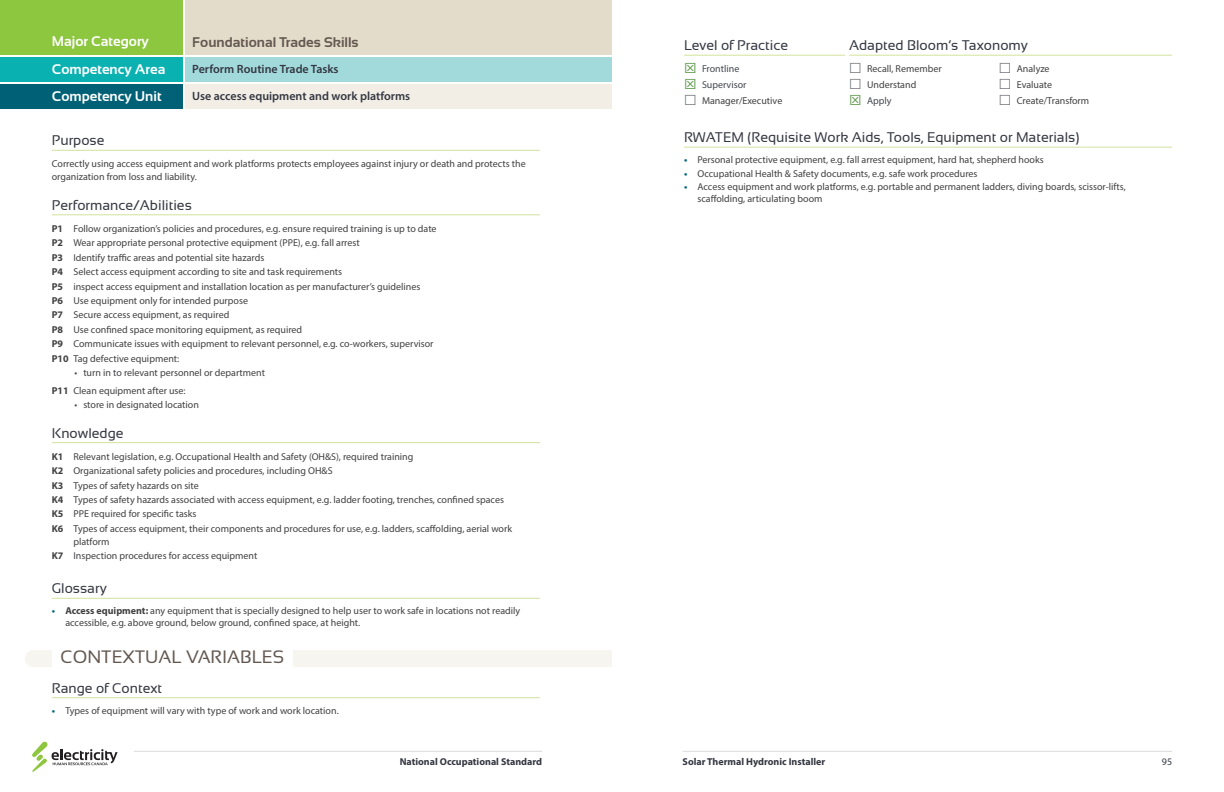
<style>
.page{position:relative;width:1224px;height:792px;background:#fff}
.page>*{position:absolute;margin:0;border:0;box-sizing:border-box;transform-origin:0 0}
.Hi___Contextual_Vari{font:18px "Sansation";color:#635850}
.t1{font:14px "Sansation";color:#343741}
.Major_Cat_w_Shading{font:700 14px "Sansation";color:#635850}
.Competency_Area{font:700 14px "Sansation";color:#fff}
.Competency_Unit{font:700 14px "Sansation";color:#fff}
.Column_Header_with_S{font:700 14px "Sansation";color:#fff}
.Col_2_x_beige_shadin{font:600 12px "Myriad Pro";color:#343741}
.Col_2_w_Shading_-_Le{font:600 12px "Myriad Pro";color:#343741}
.Paragraph_Body_Copy{font:10px/13px "Myriad Pro";color:#414042}
.t2{font:700 10px "Myriad Pro";color:#343741}
.t3{font:10px "Myriad Pro";color:#434750}
.t4{font:10px "Myriad Pro";color:#343741}
.s1{font-weight:700}
.s2{font-weight:700;color:#086a7f}
</style>
<div class="page">
<svg style="left:32px;top:742px;width:86px;height:30px"></svg>
<hr style="left:683px;top:751px;width:489px;height:1px;background:#dedad7">
<hr style="left:134px;top:751px;width:408px;height:1px;background:#dedad7">
<hr style="left:52px;top:150px;width:488px;height:1px;background:#d1e39b">
<hr style="left:52px;top:214px;width:488px;height:1px;background:#d1e39b">
<hr style="left:52px;top:442px;width:488px;height:1px;background:#d1e39b">
<hr style="left:52px;top:598px;width:488px;height:1px;background:#d1e39b">
<div style="left:25px;top:650px;width:587px;height:17px;background:#f7f5f0"></div>
<div style="left:52px;top:649px;width:241px;height:18px;background:#fff"></div>
<hr style="left:52px;top:697px;width:488px;height:1px;background:#d1e39b">
<svg style="left:182px;top:38px;width:1px;height:17px"></svg>
<div style="left:0;top:0;width:182px;height:54px;background:#8dc63f"></div>
<div style="left:185px;top:0;width:427px;height:54px;background:#e4dcca"></div>
<div style="left:0;top:57px;width:182px;height:25px;background:#0ab1b1"></div>
<div style="left:185px;top:57px;width:427px;height:25px;background:#a2dadb"></div>
<div style="left:0;top:84px;width:182px;height:25px;background:#006176"></div>
<div style="left:185px;top:84px;width:427px;height:25px;background:#f2eee6"></div>
<hr style="left:684px;top:147px;width:488px;height:1px;background:#d1e39b">
<hr style="left:684px;top:55px;width:161px;height:1px;background:#d1e39b">
<hr style="left:849px;top:55px;width:323px;height:1px;background:#d1e39b">
<p class="Column_Header_with_S" style="left:52px;top:34px;width:99px">Major Category</p>
<p class="Major_Cat_w_Shading" style="left:192px;top:35px;width:168px">Foundational Trades Skills</p>
<p class="Competency_Area" style="left:52px;top:61px;width:115px">Competency Area</p>
<p class="Col_2_w_Shading_-_Le" style="left:192px;top:62px;width:148px">Perform Routine Trade Tasks</p>
<p class="Competency_Unit" style="left:52px;top:88px;width:111px">Competency Unit</p>
<p class="Col_2_x_beige_shadin" style="left:192px;top:89px;width:219px">Use access equipment and work platforms</p>
<h2 class="t1" style="left:52px;top:133px;width:54px">Purpose</h2>
<p class="Paragraph_Body_Copy" style="left:52px;top:157px;width:475px">Correctly using access equipment and work platforms protects employees against injury or death and protects the organization from loss and liability.</p>
<h2 class="t1" style="left:52px;top:197px;width:142px">Performance/Abilities</h2>
<p class="Paragraph_Body_Copy" style="left:52px;top:222px;width:386px"><span class="s1">P1</span> Follow organization’s policies and procedures, e.g. ensure required training is up to date</p>
<p class="Paragraph_Body_Copy" style="left:52px;top:236px;width:309px"><span class="s1">P2</span> Wear appropriate personal protective equipment (PPE), e.g. fall arrest</p>
<p class="Paragraph_Body_Copy" style="left:52px;top:251px;width:214px"><span class="s1">P3</span> Identify traffic areas and potential site hazards</p>
<p class="Paragraph_Body_Copy" style="left:52px;top:265px;width:292px"><span class="s1">P4</span> Select access equipment according to site and task requirements</p>
<p class="Paragraph_Body_Copy" style="left:52px;top:280px;width:370px"><span class="s1">P5</span> inspect access equipment and installation location as per manufacturer’s guidelines</p>
<p class="Paragraph_Body_Copy" style="left:52px;top:294px;width:198px"><span class="s1">P6</span> Use equipment only for intended purpose</p>
<p class="Paragraph_Body_Copy" style="left:52px;top:308px;width:179px"><span class="s1">P7</span> Secure access equipment, as required</p>
<p class="Paragraph_Body_Copy" style="left:52px;top:323px;width:252px"><span class="s1">P8</span> Use confined space monitoring equipment, as required</p>
<p class="Paragraph_Body_Copy" style="left:52px;top:337px;width:383px"><span class="s1">P9</span> Communicate issues with equipment to relevant personnel, e.g. co-workers, supervisor</p>
<p class="Paragraph_Body_Copy" style="left:52px;top:352px;width:129px"><span class="s1">P10</span> Tag defective equipment:</p>
<p class="Paragraph_Body_Copy" style="left:74px;top:366px;width:192px">• turn in to relevant personnel or department</p>
<p class="Paragraph_Body_Copy" style="left:52px;top:384px;width:135px"><span class="s1">P11</span> Clean equipment after use:</p>
<p class="Paragraph_Body_Copy" style="left:74px;top:398px;width:126px">• store in designated location</p>
<h2 class="t1" style="left:52px;top:425px;width:73px">Knowledge</h2>
<p class="Paragraph_Body_Copy" style="left:52px;top:450px;width:363px"><span class="s1">K1</span> Relevant legislation, e.g. Occupational Health and Safety (OH&amp;S), required training</p>
<p class="Paragraph_Body_Copy" style="left:52px;top:464px;width:282px"><span class="s1">K2</span> Organizational safety policies and procedures, including OH&amp;S</p>
<p class="Paragraph_Body_Copy" style="left:52px;top:479px;width:149px"><span class="s1">K3</span> Types of safety hazards on site</p>
<p class="Paragraph_Body_Copy" style="left:52px;top:493px;width:454px"><span class="s1">K4</span> Types of safety hazards associated with access equipment, e.g. ladder footing, trenches, confined spaces</p>
<p class="Paragraph_Body_Copy" style="left:52px;top:507px;width:146px"><span class="s1">K5</span> PPE required for specific tasks</p>
<p class="Paragraph_Body_Copy" style="left:73px;top:522px;width:440px;text-indent:-22px"><span class="s1">K6</span> Types of access equipment, their components and procedures for use, e.g. ladders, scaffolding, aerial work platform</p>
<p class="Paragraph_Body_Copy" style="left:52px;top:549px;width:207px"><span class="s1">K7</span> Inspection procedures for access equipment</p>
<h2 class="t1" style="left:52px;top:581px;width:57px">Glossary</h2>
<p class="Paragraph_Body_Copy" style="left:65px;top:605px;width:456px;line-height:12px;text-indent:-13px"><span class="s2">•</span> <span class="s1">Access equipment:</span> any equipment that is specially designed to help user to work safe in locations not readily accessible, e.g. above ground, below ground, confined space, at height.</p>
<h1 class="Hi___Contextual_Vari" style="left:61px;top:647px;width:225px">CONTEXTUAL VARIABLES</h1>
<h2 class="t1" style="left:52px;top:680px;width:112px">Range of Context</h2>
<p class="Paragraph_Body_Copy" style="left:52px;top:704px;width:288px"><span class="s2">•</span> Types of equipment will vary with type of work and work location.</p>
<h2 class="t1" style="left:684px;top:38px;width:106px">Level of Practice</h2>
<h2 class="t1" style="left:849px;top:38px;width:180px">Adapted Bloom’s Taxonomy</h2>
<p class="t3" style="left:702px;top:62px;width:39px">Frontline</p>
<p class="Paragraph_Body_Copy" style="left:867px;top:62px;width:76px">Recall, Remember</p>
<p class="Paragraph_Body_Copy" style="left:1017px;top:62px;width:34px">Analyze</p>
<p class="t3" style="left:702px;top:79px;width:46px">Supervisor</p>
<p class="Paragraph_Body_Copy" style="left:867px;top:78px;width:51px">Understand</p>
<p class="Paragraph_Body_Copy" style="left:1017px;top:78px;width:37px">Evaluate</p>
<p class="Paragraph_Body_Copy" style="left:702px;top:94px;width:82px">Manager/Executive</p>
<p class="t3" style="left:867px;top:94px;width:26px">Apply</p>
<p class="Paragraph_Body_Copy" style="left:1017px;top:94px;width:74px">Create/Transform</p>
<h2 class="t1" style="left:684px;top:129px;width:397px">RWATEM (Requisite Work Aids, Tools, Equipment or Materials)</h2>
<p class="Paragraph_Body_Copy" style="left:684px;top:153px;width:361px"><span class="s2">•</span> Personal protective equipment, e.g. fall arrest equipment, hard hat, shepherd hooks</p>
<p class="Paragraph_Body_Copy" style="left:684px;top:167px;width:295px"><span class="s2">•</span> Occupational Health &amp; Safety documents, e.g. safe work procedures</p>
<p class="Paragraph_Body_Copy" style="left:698px;top:181px;width:430px;line-height:12px;text-indent:-14px"><span class="s2">•</span> Access equipment and work platforms, e.g. portable and permanent ladders, diving boards, scissor-lifts, scaffolding, articulating boom</p>
<p class="t2" style="left:400px;top:755px;width:144px">National Occupational Standard</p>
<p class="t2" style="left:683px;top:755px;width:144px">Solar Thermal Hydronic Installer</p>
<p class="t4" style="left:1162px;top:756px;width:12px">95</p>
</div>
